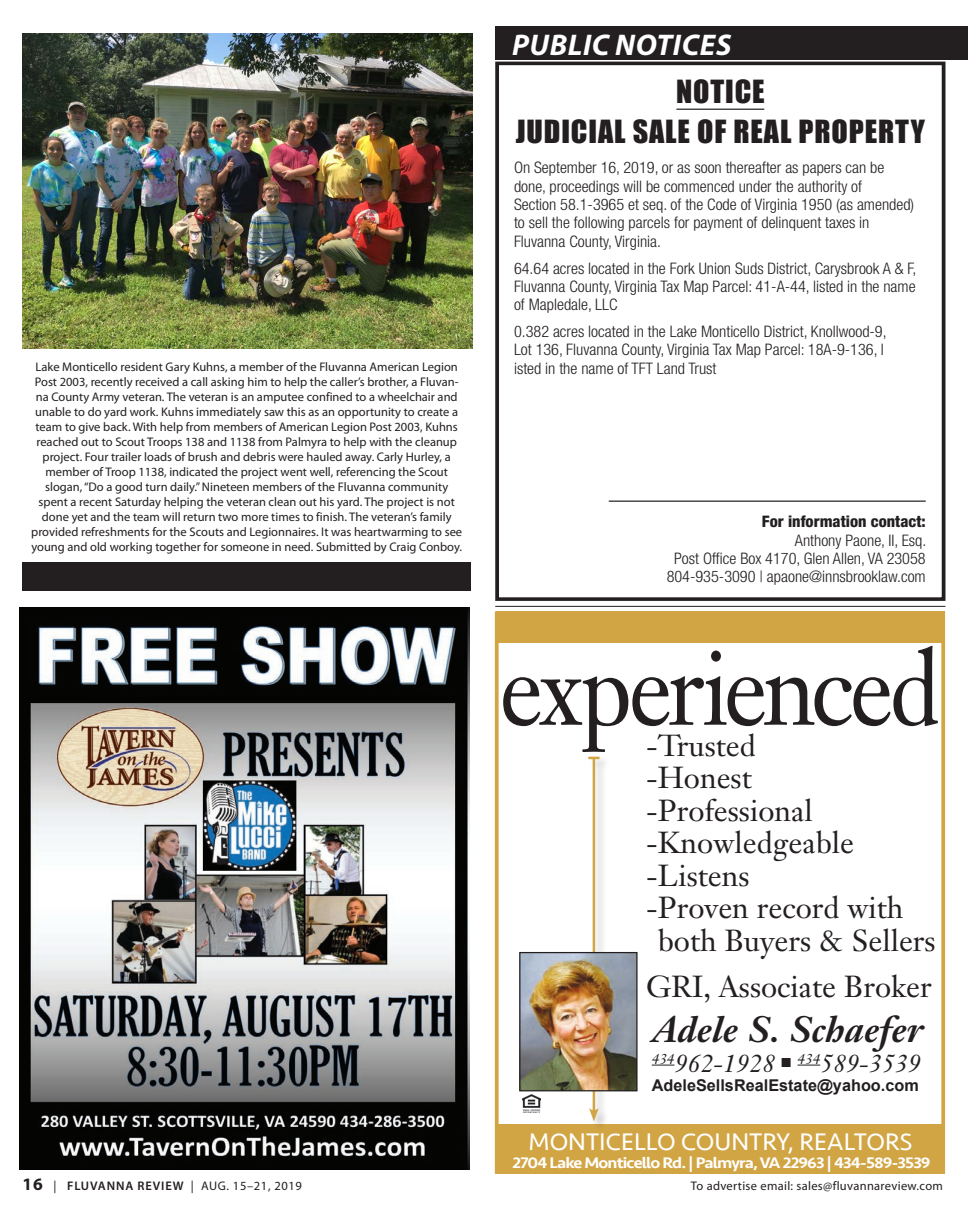
<style>
.page{position:relative;width:968px;height:1215px;background:#fff}
.page>*{position:absolute;margin:0;border:0;box-sizing:border-box;transform-origin:0 0}
.t1{font:104.5px "Janson Text";letter-spacing:-.04em;color:#231f20;scale:.91 1}
.t2{font:italic 700 36.25px "Janson Text";color:#231f20}
.t3{font:30px/32.5px "Janson Text";color:#231f20}
.Page_Header{font:italic 700 30px "Myriad Pro";letter-spacing:.02em;color:#fff}
.t4{font:29.38px/39.8px "Impact";letter-spacing:.03em;color:#231f20;text-align:center}
.t5{font:italic 25px "Janson Text";color:#231f20}
.t6{font:24.62px "Seravek";color:#fff}
.t7{font:700 16.25px "Arial";color:#231f20}
.t8{font:300 condensed 15.88px/18.4px "Helvetica Neue";color:#231f20}
.t9{font:500 15.75px "Seravek";letter-spacing:-.05em;color:#fff;scale:1.11 1}
.Body_Copy{font:12.5px/15px "Myriad Pro";color:#231f20;text-align:center}
.Body_Copy-2{font:12.5px "Myriad Pro";letter-spacing:.025em;color:#231f20}
.Body_Copy-3{font:12.5px "Myriad Pro";letter-spacing:.05em;color:#231f20}
.s1{font-weight:800}
.s2{font-weight:700;font-size:17.5px}
.s3{font-weight:600}
</style>
<div class="page">
<div style="left:495px;top:26px;width:473px;height:34px;background:#231f20"></div>
<img style="left:22px;top:34px;width:450px;height:315px">
<div style="left:22px;top:562px;width:449px;height:29px;background:#231f20"></div>
<img style="left:19px;top:608px;width:450px;height:562px">
<hr style="left:495px;top:606px;width:450px;height:1px;background:#231f20">
<svg style="left:522px;top:1098px;width:19px;height:15px"></svg>
<img style="left:522px;top:1094px;width:18px;height:18px">
<div style="left:496px;top:1125px;width:448px;height:49px;background:#d2a544"></div>
<div style="left:496px;top:611px;width:449px;height:32px;background:#d2a544"></div>
<svg style="left:651px;top:1065px;width:23px;height:1px"></svg>
<svg style="left:797px;top:1065px;width:23px;height:1px"></svg>
<div style="left:588px;top:756px;width:23px;height:376px;background:#231f20;opacity:.25"></div>
<hr style="left:592px;top:758px;width:3px;height:355px;background:#d2a544">
<svg style="left:588px;top:757px;width:11px;height:2px"></svg>
<svg style="left:589px;top:1108px;width:9px;height:13px"></svg>
<img style="left:521px;top:954px;width:114px;height:135px">
<div style="left:519px;top:952px;width:118px;height:139px;border:1px solid #231f20"></div>
<hr style="left:676px;top:109px;width:88px;height:1px;background:#231f20">
<div style="left:495px;top:62px;width:450px;height:539px;border:4px solid #231f20"></div>
<hr style="left:608px;top:501px;width:317px;height:1px;background:#231f20">
<p class="Body_Copy" style="left:31px;top:359px;width:432px">Lake Monticello resident Gary Kuhns, a member of the Fluvanna American Legion Post 2003, recently received a call asking him to help the caller’s brother, a Fluvan&shy;na County Army veteran. The veteran is an amputee confined to a wheelchair and unable to do yard work. Kuhns immediately saw this as an opportunity to create a team to give back. With help from members of American Legion Post 2003, Kuhns reached out to Scout Troops 138 and 1138 from Palmyra to help with the cleanup project. Four trailer loads of brush and debris were hauled away. Carly Hurley, a member of Troop 1138, indicated the project went well, referencing the Scout slogan, “Do a good turn daily.” Nineteen members of the Fluvanna community spent a recent Saturday helping the veteran clean out his yard. The project is not done yet and the team will return two more times to finish. The veteran’s family provided refreshments for the Scouts and Legionnaires. It was heartwarming to see young and old working together for someone in need. Submitted by Craig Conboy.</p>
<p class="Page_Header" style="left:512px;top:25px;width:221px">PUBLIC NOTICES</p>
<p class="t4" style="left:515px;top:71px;width:410px">NOTICE<br>JUDICIAL SALE OF REAL PROPERTY</p>
<p class="t8" style="left:514px;top:158px;width:402px">On September 16, 2019, or as soon thereafter as papers can be done, proceedings will be commenced under the authority of<br>Section 58.1-3965 et seq. of the Code of Virginia 1950 (as amended) to sell the following parcels for payment of delinquent taxes in Fluvanna County, Virginia.</p>
<p class="t8" style="left:514px;top:259px;width:404px;text-align:justify">64.64 acres located in the Fork Union Suds District, Carysbrook A &amp; F, Fluvanna County, Virginia Tax Map Parcel: 41-A-44, listed in the name of Mapledale, LLC</p>
<p class="t8" style="left:514px;top:322px;width:374px">0.382 acres located in the Lake Monticello District, Knollwood-9,<br>Lot 136, Fluvanna County, Virginia Tax Map Parcel: 18A-9-136, l isted in the name of TFT Land Trust</p>
<p class="t8" style="left:666px;top:512px;width:261px;text-align:right"><span class="s1">For information contact:<br></span>Anthony Paone, II, Esq.<br>Post Office Box 4170, Glen Allen, VA 23058<br>804-935-3090 | apaone@innsbrooklaw.com</p>
<p class="t1" style="left:499px;top:622px;width:486px">experienced</p>
<p class="t3" style="left:646px;top:729px;width:209px">-Trusted -Honest -Professional -Knowledgeable -Listens</p>
<p class="t3" style="left:657px;top:891px;width:279px;text-indent:-12px">- Proven record with both Buyers &amp; Sellers</p>
<p class="t3" style="left:646px;top:970px;width:287px">GRI, Associate Broker</p>
<p class="t2" style="left:651px;top:1006px;width:273px">Adele S. Schaefer</p>
<p class="t5" style="left:651px;top:1048px;width:270px"><sup>434</sup>962-1928 <sup>n</sup> <sup>434</sup>589-3539</p>
<p class="t7" style="left:651px;top:1075px;width:268px">AdeleSellsRealEstate@yahoo.com</p>
<p class="t6" style="left:528px;top:1123px;width:385px">MONTICELLO COUNTRY, REALTORS</p>
<p class="t9" style="left:512px;top:1153px;width:378px">2704 Lake Monticello Rd. | Palmyra, VA 22963 | 434-589-3539</p>
<p class="Body_Copy-3" style="left:22px;top:1178px;width:281px"><span class="s2">16</span> | <span class="s3">FLUVANNA REVIEW</span> | AUG. 15–21, 2019</p>
<p class="Body_Copy-2" style="left:691px;top:1178px;width:253px">To advertise email: sales@fluvannareview.com</p>
</div>
